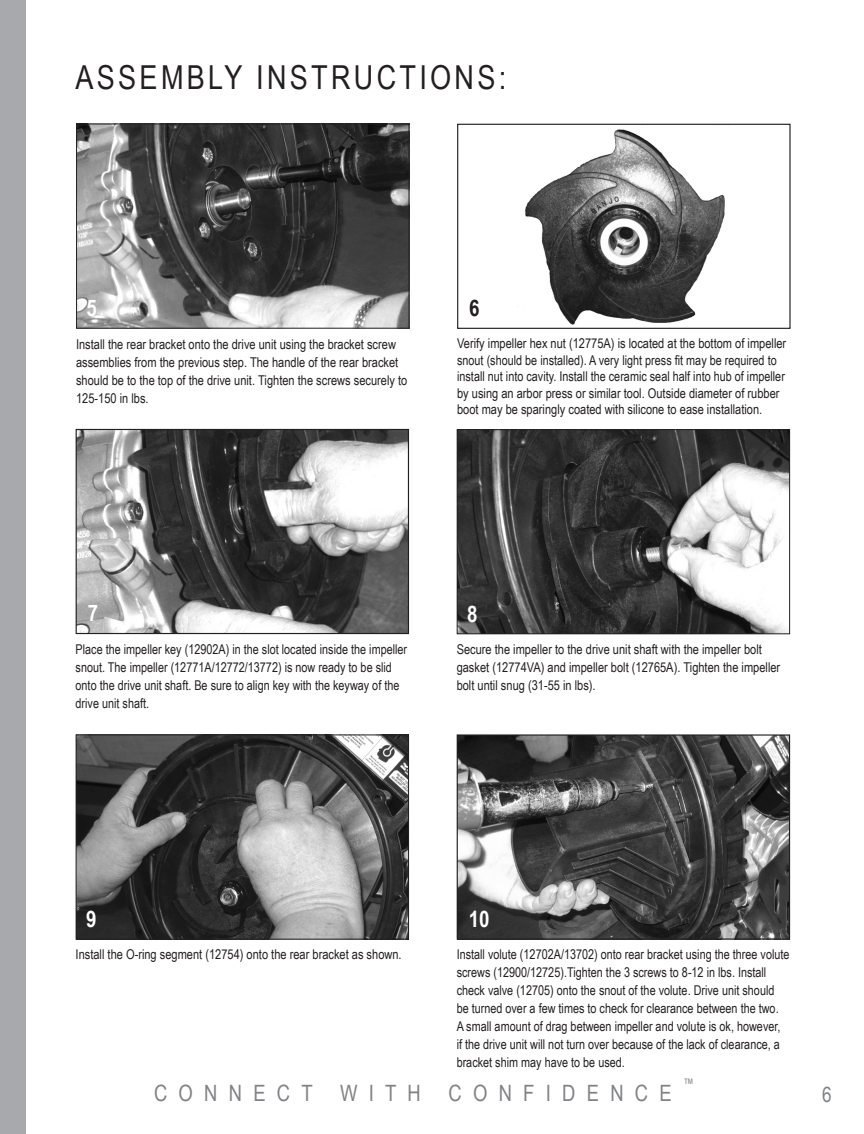
<style>
.page{position:relative;width:864px;height:1134px;background:#fff}
.page>*{position:absolute;margin:0;border:0;box-sizing:border-box;transform-origin:0 0}
.Copy_Paragraph{font:33px "Arial Narrow";letter-spacing:.1em;color:#231f20}
.t1{font:700 22.8px "Arial Narrow";color:#fff}
.t2{font:700 22.8px "Arial Narrow";color:#231f20}
.t3{font:22.5px "Arial Narrow";letter-spacing:.5em;color:#808285}
.t4{font:21px "Arial Narrow";color:#808285}
.Copy_Paragraph_for_I{font:13.5px/18px "Arial Narrow";color:#231f20}
.t5{font:13.05px "Arial Narrow";color:#808285}
</style>
<div class="page">
<div style="left:0;top:0;width:26px;height:1134px;background:#a8a9ad"></div>
<img style="left:525px;top:129px;width:200px;height:196px">
<div style="left:457px;top:124px;width:334px;height:205px;border:1px solid #231f20"></div>
<img style="left:78px;top:125px;width:329px;height:202px">
<div style="left:76px;top:123px;width:333px;height:206px;border:1px solid #231f20"></div>
<img style="left:78px;top:431px;width:329px;height:201px">
<div style="left:76px;top:429px;width:333px;height:205px;border:1px solid #231f20"></div>
<img style="left:459px;top:431px;width:329px;height:201px">
<div style="left:457px;top:429px;width:333px;height:205px;border:1px solid #231f20"></div>
<img style="left:78px;top:736px;width:329px;height:202px">
<div style="left:76px;top:734px;width:333px;height:206px;border:1px solid #231f20"></div>
<img style="left:459px;top:736px;width:329px;height:202px">
<div style="left:457px;top:734px;width:333px;height:206px;border:1px solid #231f20"></div>
<p class="Copy_Paragraph" style="left:76px;top:53px;width:432px">ASSEMBLY INSTRUCTIONS:</p>
<p class="t1" style="left:87px;top:291px;width:12px">5</p>
<p class="t2" style="left:469px;top:291px;width:12px">6</p>
<p class="Copy_Paragraph_for_I" style="left:76px;top:334px;width:333px">Install the rear bracket onto the drive unit using the bracket screw assemblies from the previous step. The handle of the rear bracket should be to the top of the drive unit. Tighten the screws securely to 125-150 in lbs.</p>
<p class="Copy_Paragraph_for_I" style="left:457px;top:335px;width:331px;line-height:16.5px">Verify impeller hex nut (12775A) is located at the bottom of impeller snout (should be installed). A very light press fit may be required to install nut into cavity. Install the ceramic seal half into hub of impeller by using an arbor press or similar tool. Outside diameter of rubber boot may be sparingly coated with silicone to ease installation.</p>
<p class="t1" style="left:88px;top:596px;width:12px">7</p>
<p class="Copy_Paragraph_for_I" style="left:76px;top:639px;width:333px">Place the impeller key (12902A) in the slot located inside the impeller snout. The impeller (12771A/12772/13772) is now ready to be slid onto the drive unit shaft. Be sure to align key with the keyway of the drive unit shaft.</p>
<p class="t1" style="left:467px;top:596px;width:12px">8</p>
<p class="Copy_Paragraph_for_I" style="left:457px;top:640px;width:325px">Secure the impeller to the drive unit shaft with the impeller bolt gasket (12774VA) and impeller bolt (12765A). Tighten the impeller bolt until snug (31-55 in lbs).</p>
<p class="t1" style="left:86px;top:902px;width:12px">9</p>
<p class="t1" style="left:469px;top:902px;width:22px">10</p>
<p class="Copy_Paragraph_for_I" style="left:457px;top:945px;width:334px">Install volute (12702A/13702) onto rear bracket using the three volute screws (12900/12725).Tighten the 3 screws to 8-12 in lbs. Install check valve (12705) onto the snout of the volute. Drive unit should be turned over a few times to check for clearance between the two.<br>A small amount of drag between impeller and volute is ok, however,<br>if the drive unit will not turn over because of the lack of clearance, a bracket shim may have to be used.</p>
<p class="Copy_Paragraph_for_I" style="left:76px;top:945px;width:328px">Install the O-ring segment (12754) onto the rear bracket as shown.</p>
<h3 class="t3" style="left:154px;top:1077px;width:519px">CONNECT WITH CONFIDENCE</h3>
<p class="t5" style="left:683px;top:1074px;width:12px">™</p>
<h3 class="t4" style="left:822px;top:1079px;width:11px">6</h3>
</div>
